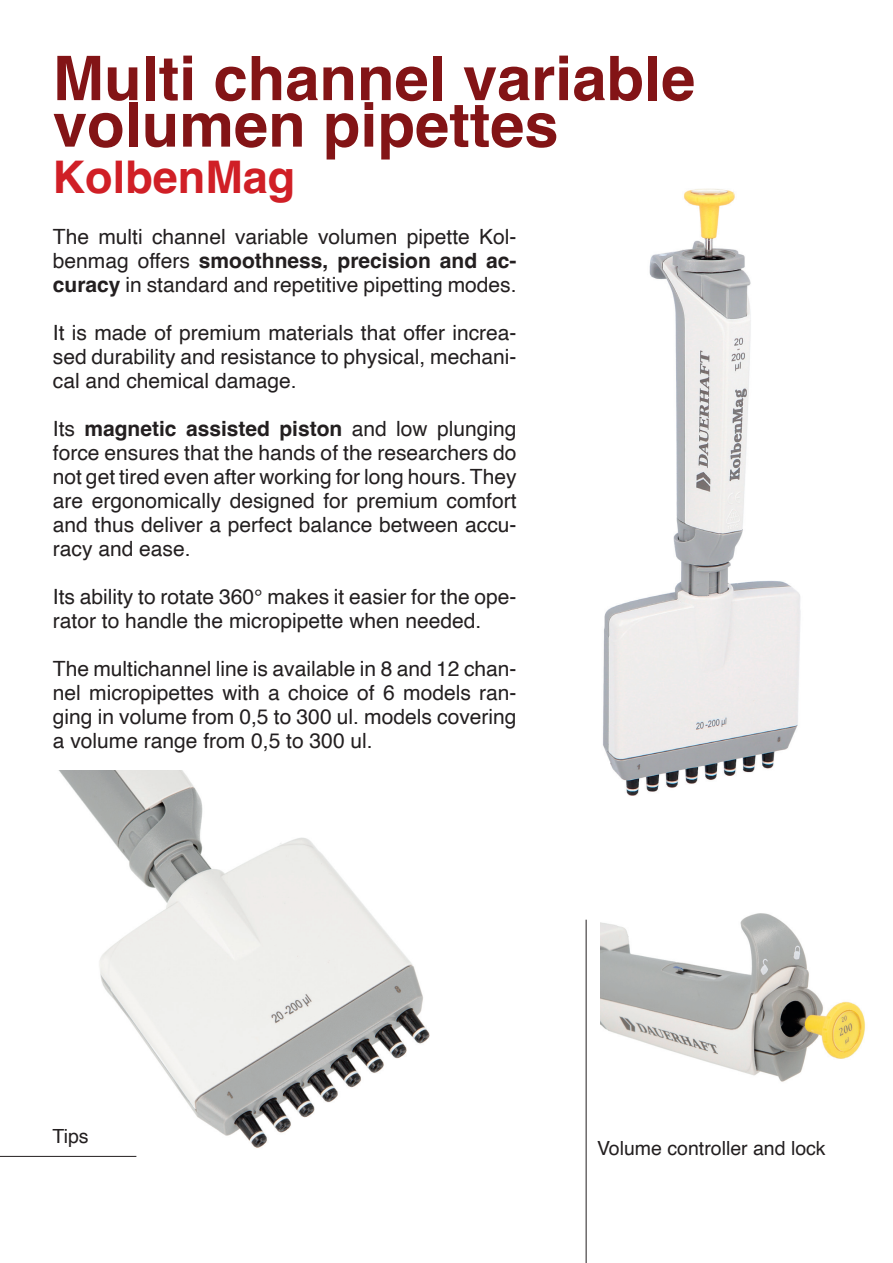
<style>
.page{position:relative;width:893px;height:1263px;background:#fff}
.page>*{position:absolute;margin:0;border:0;box-sizing:border-box;transform-origin:0 0}
.t1{font:700 61.5px/46.5px "Helvetica";color:#831416}
.t2{font:700 45px "Helvetica";color:#d01f26}
.t3{font:21px/24px "Helvetica";color:#231f20;text-align:justify}
.t4{font:19.5px "Helvetica";color:#231f20}
.s1{font-weight:700}
</style>
<div class="page">
<hr style="left:586px;top:920px;width:1px;height:343px;background:#231f20">
<img style="left:603px;top:188px;width:198px;height:608px">
<img style="left:53px;top:770px;width:377px;height:387px">
<img style="left:600px;top:913px;width:265px;height:169px">
<hr style="left:0;top:1156px;width:136px;height:1px;background:#231f20">
<h1 class="t1" style="left:53px;top:62px;width:644px">Multi channel variable volumen pipettes</h1>
<h2 class="t2" style="left:53px;top:150px;width:244px">KolbenMag</h2>
<p class="t3" style="left:53px;top:225px;width:465px">The multi channel variable volumen pipette Kol&shy;benmag offers <span class="s1">smoothness, precision and ac&shy;curacy</span> in standard and repetitive pipetting modes.</p>
<p class="t3" style="left:53px;top:321px;width:465px">It is made of premium materials that offer increa&shy;sed durability and resistance to physical, mechani&shy;cal and chemical damage.</p>
<p class="t3" style="left:53px;top:417px;width:465px">Its <span class="s1">magnetic assisted piston</span> and low plunging force ensures that the hands of the researchers do not get tired even after working for long hours. They are ergonomically designed for premium comfort and thus deliver a perfect balance between accu&shy;racy and ease.</p>
<p class="t3" style="left:53px;top:585px;width:465px">Its ability to rotate 360° makes it easier for the ope&shy;rator to handle the micropipette when needed.</p>
<p class="t3" style="left:53px;top:657px;width:465px">The multichannel line is available in 8 and 12 chan&shy;nel micropipettes with a choice of 6 models ran&shy;ging in volume from 0,5 to 300 ul. models covering a volume range from 0,5 to 300 ul.</p>
<p class="t4" style="left:53px;top:1121px;width:38px">Tips</p>
<p class="t4" style="left:597px;top:1133px;width:230px">Volume controller and lock</p>
</div>
